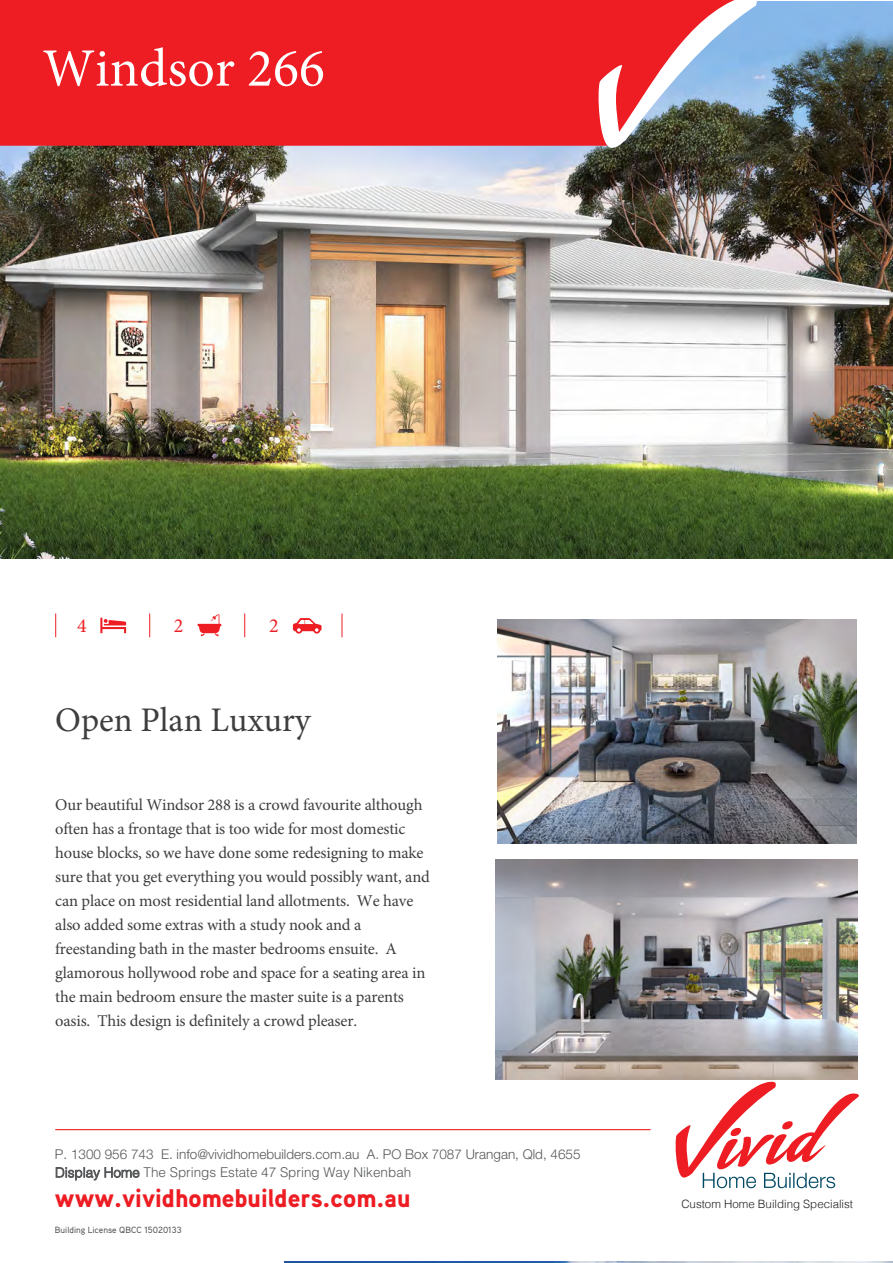
<style>
.page{position:relative;width:893px;height:1263px;background:#fff}
.page>*{position:absolute;margin:0;border:0;box-sizing:border-box;transform-origin:0 0}
.t1{font:54px "Minion Pro";color:#fff}
.t2{font:34.5px "Minion Pro";color:#3e3e3f}
.t3{font:900 25.5px "Aaux Pro";color:#ee1d23}
.t4{font:19.95px "Minion Pro";color:#ee1d23}
.t5{font:16.5px/24px "Minion Pro";letter-spacing:-.01em;color:#3e3e3f}
.t6{font:300 13.5px/18.3px "Helvetica Neue LT Std";color:#57585a}
.t7{font:300 11.55px "Helvetica";color:#231f20}
.t8{font:500 9px "Aaux Pro";color:#57585a}
.s1{font-family:"Helvetica"}
</style>
<div class="page">
<img style="left:0;top:1px;width:893px;height:558px">
<svg style="left:198px;top:614px;width:23px;height:22px"></svg>
<svg style="left:293px;top:618px;width:28px;height:16px"></svg>
<svg style="left:100px;top:617px;width:26px;height:16px"></svg>
<svg style="left:149px;top:613px;width:1px;height:24px"></svg>
<svg style="left:55px;top:613px;width:1px;height:24px"></svg>
<svg style="left:244px;top:613px;width:1px;height:24px"></svg>
<svg style="left:342px;top:613px;width:1px;height:24px"></svg>
<div style="left:0;top:0;width:597px;height:146px;background:#ee1d23"></div>
<svg style="left:597px;top:0;width:165px;height:149px"></svg>
<hr style="left:55px;top:1129px;width:596px;height:1px;background:#ee1d23">
<svg style="left:675px;top:1078px;width:184px;height:110px"></svg>
<img style="left:496px;top:860px;width:361px;height:219px">
<img style="left:284px;top:1261px;width:609px;height:2px">
<img style="left:497px;top:620px;width:359px;height:224px">
<p class="t1" style="left:43px;top:32px;width:284px">Windsor 266</p>
<p class="t4" style="left:77px;top:613px;width:11px">4</p>
<p class="t4" style="left:174px;top:613px;width:11px">2</p>
<p class="t4" style="left:269px;top:613px;width:11px">2</p>
<p class="t2" style="left:55px;top:697px;width:257px">Open Plan Luxury</p>
<p class="t5" style="left:55px;top:792px;width:376px">Our beautiful Windsor 288 is a crowd favourite although often has a frontage that is too wide for most domestic house blocks, so we have done some redesigning to make sure that you get everything you would possibly want, and can place on most residential land allotments. We have also added some extras with a study nook and a freestanding bath in the master bedrooms ensuite. A glamorous hollywood robe and space for a seating area in the main bedroom ensure the master suite is a parents oasis. This design is definitely a crowd pleaser.</p>
<p class="t6" style="left:55px;top:1145px;width:527px">P. 1300 956 743 E. info@vividhomebuilders.com.au A. PO Box 7087 Urangan, Qld, 4655<br><span class="s1">Display Home The Springs Estate 47 Spring Way Nikenbah</span></p>
<p class="t3" style="left:55px;top:1182px;width:357px">www.vividhomebuilders.com.au</p>
<p class="t8" style="left:55px;top:1224px;width:128px">Building License QBCC 15020133</p>
<p class="t7" style="left:681px;top:1194px;width:173px">Custom Home Building Specialist</p>
</div>
